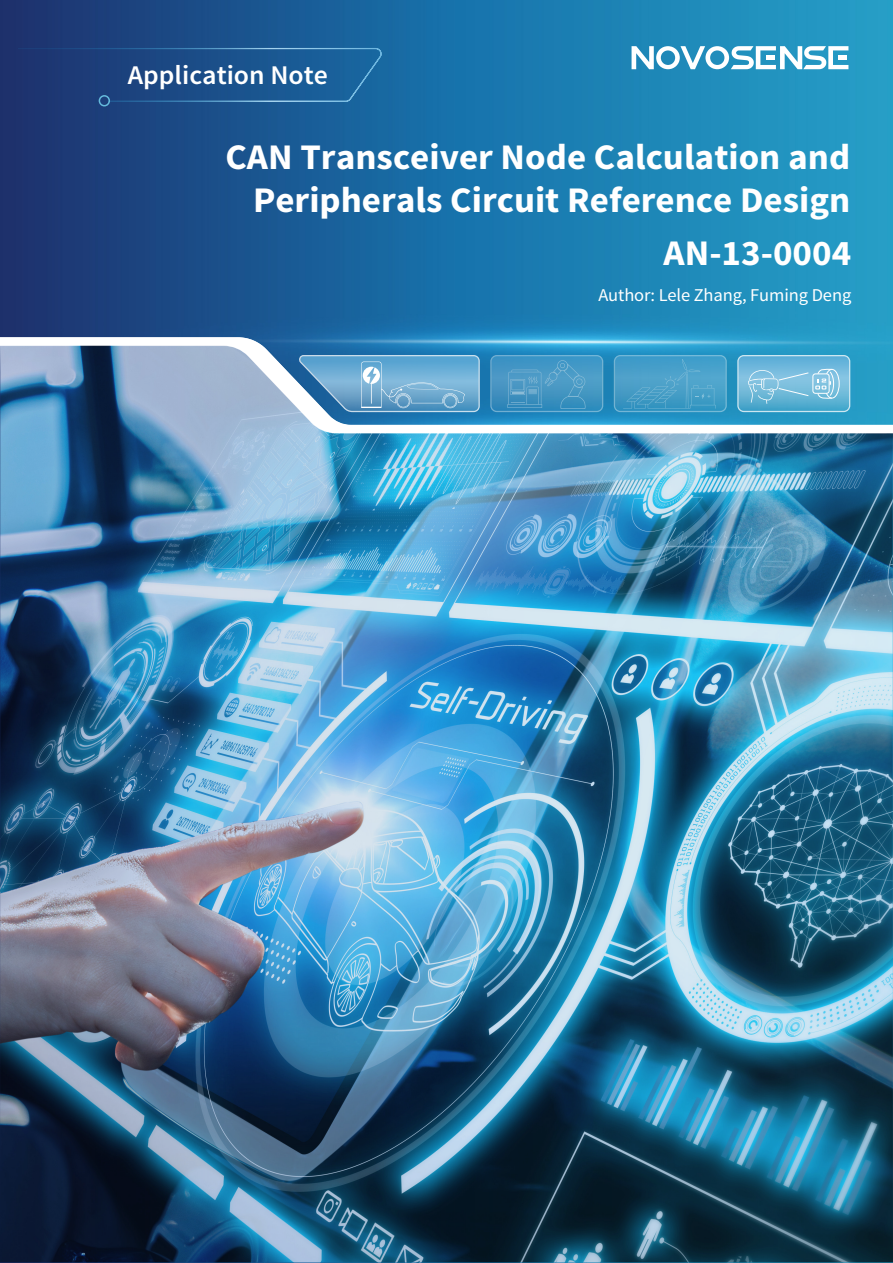
<style>
.page{position:relative;width:893px;height:1263px;background:#fff}
.page>*{position:absolute;margin:0;border:0;box-sizing:border-box;transform-origin:0 0}
.t1{font:700 36px/43.2px "Source Sans Pro";color:#fff;text-align:right}
.t2{font:600 27px "Source Sans Pro";color:#fff}
.t3{font:18px "Source Sans Pro";letter-spacing:-.005em;color:#fff}
</style>
<div class="page">
<img style="left:0;top:0;width:893px;height:1263px">
<img style="left:0;top:433px;width:893px;height:829px">
<svg style="left:0;top:337px;width:893px;height:96px;background:#6da7c9"></svg>
<svg style="left:18px;top:48px;width:364px;height:54px;background:#1d4f8a"></svg>
<div style="left:99px;top:95px;width:11px;height:11px;border:2px solid #65badc;border-radius:50%"></div>
<svg style="left:614px;top:356px;width:112px;height:55px"></svg>
<div style="left:614px;top:355px;width:113px;height:57px;border:1px solid #fff;border-radius:6px"></div>
<svg style="left:623px;top:359px;width:93px;height:49px;background:#489fc8"></svg>
<svg style="left:491px;top:356px;width:112px;height:55px;background:#3f93c2"></svg>
<div style="left:490px;top:355px;width:113px;height:57px;border:1px solid #fff;border-radius:6px"></div>
<svg style="left:507px;top:360px;width:79px;height:49px;background:#4a99c4"></svg>
<svg style="left:299px;top:355px;width:181px;height:57px;background:#72abd0"></svg>
<svg style="left:632px;top:46px;width:216px;height:23px"></svg>
<p class="t2" style="left:128px;top:58px;width:202px">Application Note</p>
<p class="t1" style="left:225px;top:136px;width:626px">CAN Transceiver Node Calculation and<br>Peripherals Circuit Reference Design</p>
<p class="t1" style="left:664px;top:233px;width:189px">AN-13-0004</p>
<p class="t3" style="left:598px;top:284px;width:254px">Author: Lele Zhang, Fuming Deng</p>
</div>
